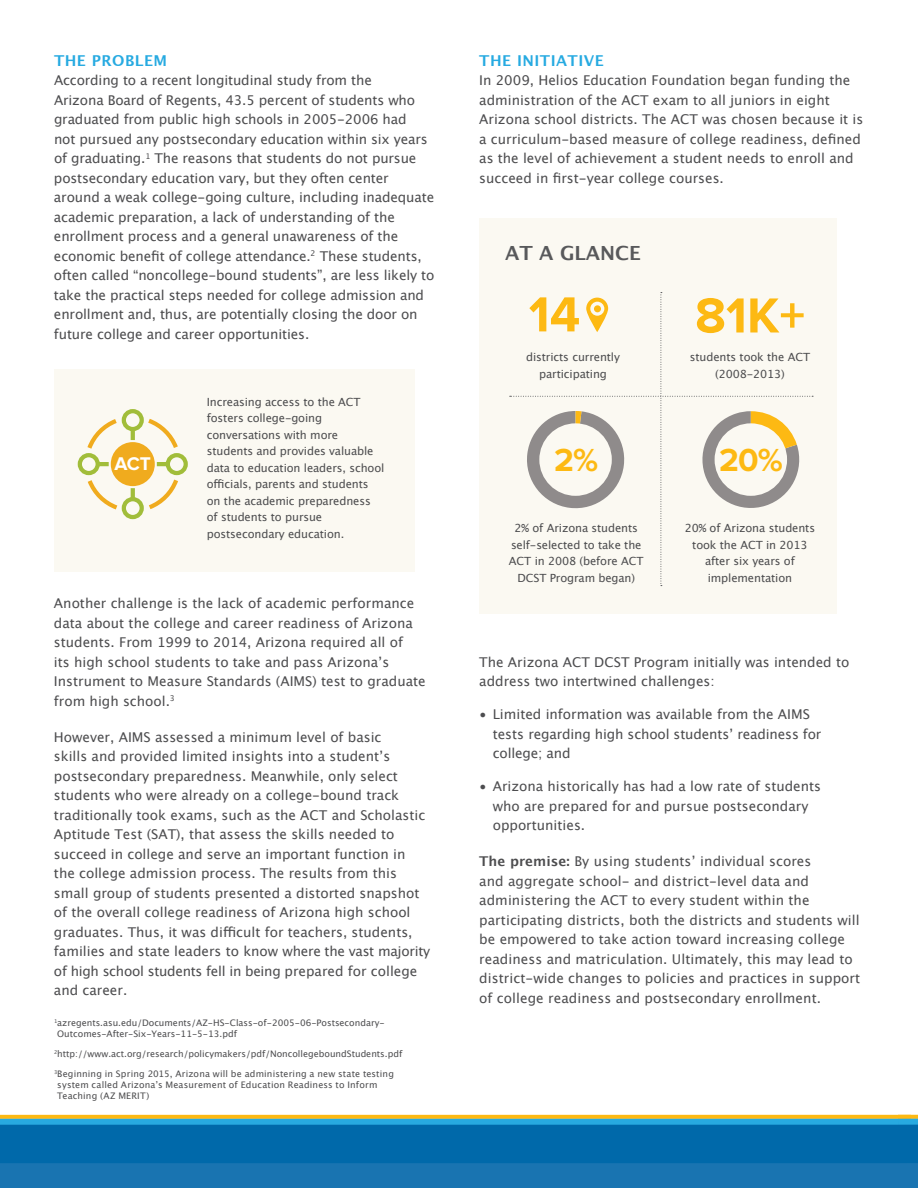
<style>
.page{position:relative;width:918px;height:1188px;background:#fff}
.page>*{position:absolute;margin:0;border:0;box-sizing:border-box;transform-origin:0 0}
.t1{font:700 51px "Proxima Nova";color:#fdb913}
.t2{font:700 33.15px "Proxima Nova";color:#fdb913}
.t3{font:700 19.5px "Lucida Grande";color:#58595b}
.t4{font:700 19.05px "Proxima Nova";color:#fff}
.t5{font:700 15px "Lucida Grande";letter-spacing:.03em;color:#27aae1}
.t6{font:13.5px/19.5px "Lucida Grande";color:#4d4d4f}
.t7{font:11.25px/16.5px "Lucida Grande";letter-spacing:-.01em;color:#4d4d4f;text-align:center}
.t8{font:9px/10.8px "Lucida Grande";color:#4d4d4f}
.s1{font-weight:700}
</style>
<div class="page">
<svg style="left:0;top:1114px;width:918px;height:74px;background:#1b77a9"></svg>
<div style="left:54px;top:369px;width:361px;height:203px;background:#fbf9f2"></div>
<div style="left:111px;top:442px;width:44px;height:44px;background:#f0ab1e;border-radius:50%"></div>
<svg style="left:87px;top:419px;width:34px;height:34px"></svg>
<svg style="left:144px;top:418px;width:34px;height:35px"></svg>
<svg style="left:144px;top:475px;width:35px;height:35px"></svg>
<svg style="left:87px;top:476px;width:35px;height:35px"></svg>
<div style="left:78px;top:453px;width:22px;height:22px;border:4px solid #a1bd3a;border-radius:50%"></div>
<hr style="left:98px;top:462px;width:11px;height:4px;background:#a1bd3a">
<div style="left:166px;top:453px;width:22px;height:22px;border:4px solid #a1bd3a;border-radius:50%"></div>
<hr style="left:157px;top:462px;width:11px;height:4px;background:#a1bd3a">
<div style="left:122px;top:409px;width:22px;height:22px;border:4px solid #a1bd3a;border-radius:50%"></div>
<svg style="left:131px;top:429px;width:4px;height:11px"></svg>
<div style="left:122px;top:497px;width:22px;height:22px;border:4px solid #a1bd3a;border-radius:50%"></div>
<svg style="left:131px;top:488px;width:4px;height:11px"></svg>
<div style="left:479px;top:219px;width:358px;height:395px;background:#fbf9f2"></div>
<svg style="left:510px;top:292px;width:303px;height:294px"></svg>
<div style="left:715px;top:423px;width:72px;height:73px;background:#fbf9f2;border-radius:50%"></div>
<p class="t5" style="left:54px;top:48px;width:115px">THE PROBLEM</p>
<p class="t6" style="left:54px;top:71px;width:382px">According to a recent longitudinal study from the<br>Arizona Board of Regents, 43.5 percent of students who graduated from public high schools in 2005-2006 had<br>not pursued any postsecondary education within six years of graduating.<sup>1</sup> The reasons that students do not pursue postsecondary education vary, but they often center around a weak college-going culture, including inadequate academic preparation, a lack of understanding of the enrollment process and a general unawareness of the economic benefit of college attendance.<sup>2</sup> These students, often called “noncollege-bound students”, are less likely to take the practical steps needed for college admission and enrollment and, thus, are potentially closing the door on future college and career opportunities.</p>
<h3 class="t4" style="left:114px;top:455px;width:38px">ACT</h3>
<p class="t7" style="left:207px;top:394px;width:179px;text-align:left">Increasing access to the ACT fosters college-going conversations with more students and provides valuable data to education leaders, school officials, parents and students on the academic preparedness of students to pursue postsecondary education.</p>
<p class="t6" style="left:54px;top:594px;width:373px">Another challenge is the lack of academic performance data about the college and career readiness of Arizona students. From 1999 to 2014, Arizona required all of<br>its high school students to take and pass Arizona’s Instrument to Measure Standards (AIMS) test to graduate from high school.<sup>3</sup></p>
<p class="t6" style="left:54px;top:727px;width:378px">However, AIMS assessed a minimum level of basic<br>skills and provided limited insights into a student’s postsecondary preparedness. Meanwhile, only select students who were already on a college-bound track traditionally took exams, such as the ACT and Scholastic Aptitude Test (SAT), that assess the skills needed to succeed in college and serve an important function in<br>the college admission process. The results from this small group of students presented a distorted snapshot of the overall college readiness of Arizona high school graduates. Thus, it was difficult for teachers, students, families and state leaders to know where the vast majority of high school students fell in being prepared for college and career.</p>
<p class="t8" style="left:57px;top:1018px;width:329px;text-indent:-3px"><sup>1</sup>azregents.asu.edu/Documents/AZ-HS-Class-of-2005-06-Postsecondary-<br>Outcomes-After-Six-Years-11-5-13.pdf</p>
<p class="t8" style="left:57px;top:1069px;width:338px;text-indent:-3px"><sup>3</sup>Beginning in Spring 2015, Arizona will be administering a new state testing system called Arizona’s Measurement of Education Readiness to Inform<br>Teaching (AZ MERIT)</p>
<p class="t8" style="left:54px;top:1049px;width:350px"><sup>2</sup>http://www.act.org/research/policymakers/pdf/NoncollegeboundStudents.pdf</p>
<p class="t5" style="left:479px;top:48px;width:126px">THE INITIATIVE</p>
<p class="t6" style="left:479px;top:71px;width:386px">In 2009, Helios Education Foundation began funding the administration of the ACT exam to all juniors in eight Arizona school districts. The ACT was chosen because it is a curriculum-based measure of college readiness, defined as the level of achievement a student needs to enroll and succeed in first-year college courses.</p>
<h3 class="t3" style="left:505px;top:237px;width:137px">AT A GLANCE</h3>
<h1 class="t1" style="left:529px;top:291px;width:53px">14</h1>
<p class="t7" style="left:526px;top:349px;width:95px">districts currently participating</p>
<h1 class="t1" style="left:695px;top:292px;width:112px">81K+</h1>
<p class="t7" style="left:690px;top:349px;width:122px">students took the ACT (2008-2013)</p>
<h2 class="t2" style="left:554px;top:445px;width:230px">2% 2%20%20%</h2>
<p class="t7" style="left:509px;top:520px;width:136px">2% of Arizona students self-selected to take the<br>ACT in 2008 (before ACT<br>DCST Program began)</p>
<p class="t7" style="left:685px;top:520px;width:132px">20% of Arizona students took the ACT in 2013 after six years of implementation</p>
<p class="t6" style="left:479px;top:653px;width:372px">The Arizona ACT DCST Program initially was intended to address two intertwined challenges:</p>
<p class="t6" style="left:493px;top:705px;width:330px;text-indent:-14px">• Limited information was available from the AIMS tests regarding high school students’ readiness for college; and</p>
<p class="t6" style="left:493px;top:777px;width:330px;text-indent:-14px">• Arizona historically has had a low rate of students who are prepared for and pursue postsecondary opportunities.</p>
<p class="t6" style="left:479px;top:852px;width:383px"><span class="s1">The premise:</span> By using students’ individual scores<br>and aggregate school- and district-level data and administering the ACT to every student within the participating districts, both the districts and students will be empowered to take action toward increasing college readiness and matriculation. Ultimately, this may lead to district-wide changes to policies and practices in support of college readiness and postsecondary enrollment.</p>
</div>
